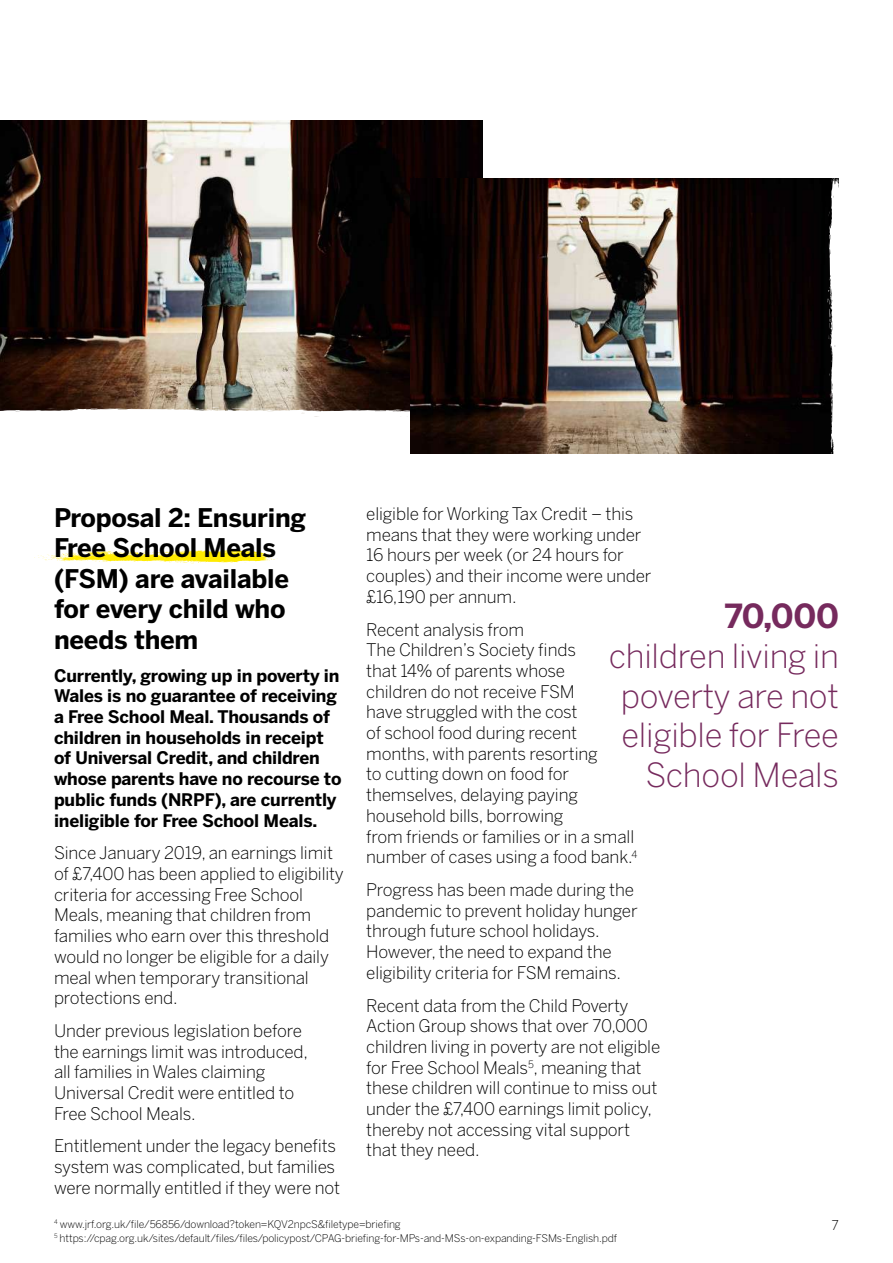
<style>
.page{position:relative;width:893px;height:1263px;background:#fff}
.page>*{position:absolute;margin:0;border:0;box-sizing:border-box;transform-origin:0 0}
.t1{font:300 33px/39.6px "Benton Sans";letter-spacing:-.01em;color:#762a5d;text-align:right}
.t2{font:700 33px "Benton Sans";color:#762a5d}
.t3{font:700 25.5px/30.6px "Benton Sans";letter-spacing:-.01em;color:#000}
.t4{font:300 17.25px/20.7px "Benton Sans";letter-spacing:-.01em;color:#000}
.t5{font:700 17.25px/20.7px "Benton Sans";letter-spacing:-.01em;color:#000}
.t6{font:300 13.5px "Benton Sans";color:#000}
.t7{font:300 10.5px/14.1px "Benton Sans";letter-spacing:-.01em;color:#000}
</style>
<div class="page">
<img style="left:0;top:120px;width:482px;height:287px">
<svg style="left:0;top:407px;width:411px;height:18px"></svg>
<img style="left:411px;top:179px;width:416px;height:275px">
<svg style="left:827px;top:178px;width:12px;height:276px"></svg>
<svg style="left:34px;top:550px;width:244px;height:13px"></svg>
<h2 class="t3" style="left:54px;top:502px;width:254px">Proposal 2: Ensuring<br>Free School Meals (FSM) are available for every child who needs them</h2>
<p class="t5" style="left:54px;top:665px;width:289px">Currently, growing up in poverty in Wales is no guarantee of receiving a Free School Meal. Thousands of children in households in receipt of Universal Credit, and children whose parents have no recourse to public funds (NRPF), are currently ineligible for Free School Meals.</p>
<p class="t4" style="left:54px;top:842px;width:291px">Since January 2019, an earnings limit of £7,400 has been applied to eligibility criteria for accessing Free School Meals, meaning that children from families who earn over this threshold would no longer be eligible for a daily meal when temporary transitional protections end.</p>
<p class="t4" style="left:54px;top:1020px;width:256px">Under previous legislation before the earnings limit was introduced, all families in Wales claiming<br>Universal Credit were entitled to<br>Free School Meals.</p>
<p class="t4" style="left:54px;top:1135px;width:288px">Entitlement under the legacy benefits system was complicated, but families were normally entitled if they were not</p>
<p class="t4" style="left:366px;top:503px;width:287px">eligible for Working Tax Credit – this means that they were working under<br>16 hours per week (or 24 hours for couples) and their income were under £16,190 per annum.</p>
<p class="t4" style="left:366px;top:619px;width:273px">Recent analysis from<br>The Children’s Society finds<br>that 14% of parents whose<br>children do not receive FSM<br>have struggled with the cost<br>of school food during recent months, with parents resorting<br>to cutting down on food for themselves, delaying paying household bills, borrowing<br>from friends or families or in a small number of cases using a food bank.<sup>4</sup></p>
<p class="t4" style="left:366px;top:879px;width:273px">Progress has been made during the pandemic to prevent holiday hunger through future school holidays.<br>However, the need to expand the eligibility criteria for FSM remains.</p>
<p class="t4" style="left:366px;top:995px;width:296px">Recent data from the Child Poverty Action Group shows that over 70,000 children living in poverty are not eligible for Free School Meals<sup>5</sup>, meaning that these children will continue to miss out under the £7,400 earnings limit policy, thereby not accessing vital support that they need.</p>
<h1 class="t2" style="left:725px;top:597px;width:116px">70,000</h1>
<h1 class="t1" style="left:609px;top:636px;width:232px">children living in poverty are not eligible for Free<br>School Meals</h1>
<p class="t7" style="left:54px;top:1217px;width:565px"><sup>4</sup> www.jrf.org.uk/file/56856/download?token=KQV2npcS&amp;filetype=briefing<br><sup>5</sup> https://cpag.org.uk/sites/default/files/files/policypost/CPAG-briefing-for-MPs-and-MSs-on-expanding-FSMs-English.pdf</p>
<p class="t6" style="left:831px;top:1217px;width:9px">7</p>
</div>
